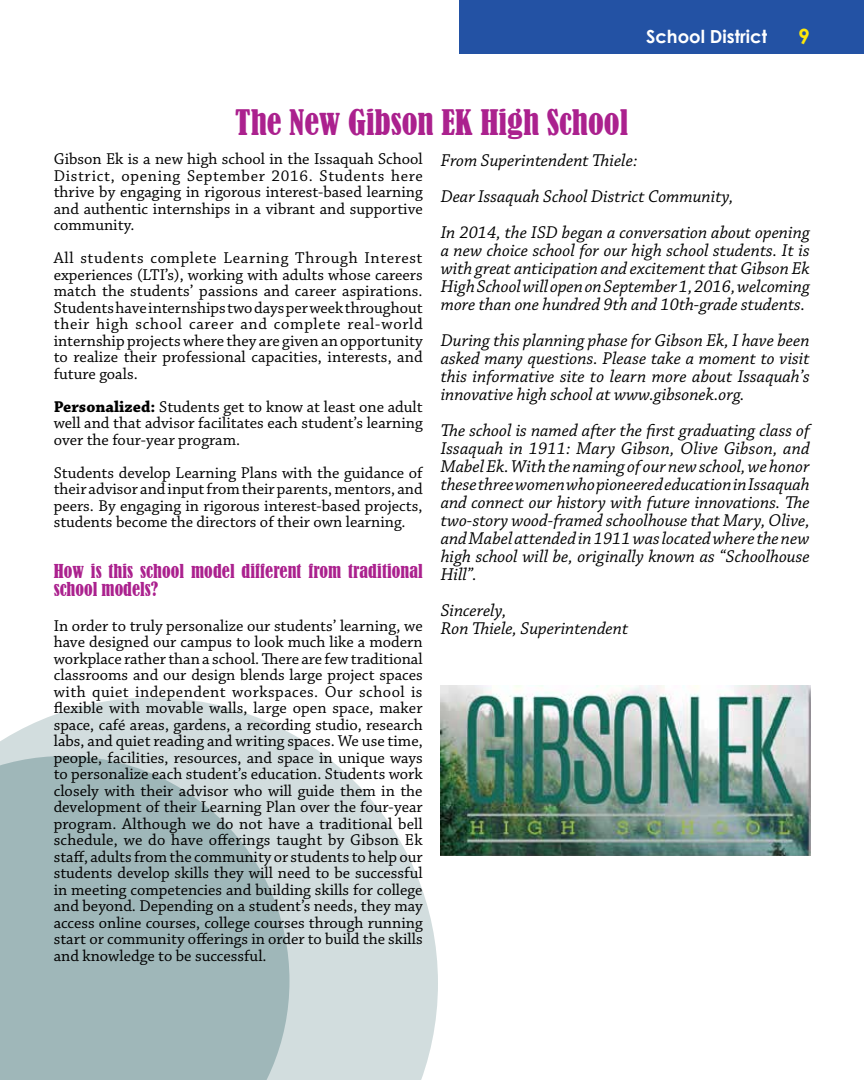
<style>
.page{position:relative;width:864px;height:1080px;background:#fff}
.page>*{position:absolute;margin:0;border:0;box-sizing:border-box;transform-origin:0 0}
.t1{font:condensed 33px "Bernard";color:#ab218e}
.t2{font:700 21px "Century Gothic";color:#fde70a}
.t3{font:italic 18px/18px "Chaparral Pro";color:#000;text-align:justify}
.t4{font:condensed 18px/18px "Bernard";letter-spacing:.005em;color:#ab218e}
.t5{font:700 18px "Century Gothic";color:#fff}
.t6{font:16.5px/16.5px "Chaparral Pro";color:#000;text-align:justify}
.s1{font-weight:700}
</style>
<div class="page">
<div style="left:459px;top:0;width:405px;height:54px;background:#2352a4"></div>
<svg style="left:0;top:698px;width:438px;height:382px;fill:#d2ddde"></svg>
<svg style="left:0;top:756px;width:290px;height:324px;background:#a5bbbd"></svg>
<img style="left:441px;top:685px;width:369px;height:170px">
<p class="t5" style="left:646px;top:22px;width:123px">School District</p>
<p class="t2" style="left:798px;top:20px;width:13px">9</p>
<h1 class="t1" style="left:235px;top:103px;width:395px">The New Gibson EK High School</h1>
<p class="t6" style="left:54px;top:152px;width:371px">Gibson Ek is a new high school in the Issaquah School District, opening September 2016. Students here thrive by engaging in rigorous interest-based learning and authentic internships in a vibrant and supportive community.</p>
<p class="t6" style="left:54px;top:251px;width:371px">All students complete Learning Through Interest experiences (LTI’s), working with adults whose careers match the students’ passions and career aspirations.<br>Students have internships two days per week throughout their high school career and complete real-world internship projects where they are given an opportunity to realize their professional capacities, interests, and future goals.</p>
<p class="t6" style="left:54px;top:399px;width:371px"><span class="s1">Personalized:</span> Students get to know at least one adult well and that advisor facilitates each student’s learning over the four-year program.</p>
<p class="t6" style="left:54px;top:465px;width:371px">Students develop Learning Plans with the guidance of their advisor and input from their parents, mentors, and peers. By engaging in rigorous interest-based projects, students become the directors of their own learning.</p>
<p class="t4" style="left:54px;top:563px;width:371px">How is this school model different from traditional school models?</p>
<p class="t6" style="left:54px;top:618px;width:371px">In order to truly personalize our students’ learning, we have designed our campus to look much like a modern workplace rather than a school. There are few traditional classrooms and our design blends large project spaces with quiet independent workspaces. Our school is flexible with movable walls, large open space, maker space, café areas, gardens, a recording studio, research labs, and quiet reading and writing spaces. We use time, people, facilities, resources, and space in unique ways to personalize each student’s education. Students work closely with their advisor who will guide them in the development of their Learning Plan over the four-year program. Although we do not have a traditional bell schedule, we do have offerings taught by Gibson Ek staff, adults from the community or students to help our students develop skills they will need to be successful in meeting competencies and building skills for college and beyond. Depending on a student’s needs, they may access online courses, college courses through running start or community offerings in order to build the skills and knowledge to be successful.</p>
<p class="t3" style="left:441px;top:143px;width:370px;line-height:36px;text-align:left">From Superintendent Thiele:<br>Dear Issaquah School District Community,<br>In 2014, the ISD began a conversation about opening</p>
<p class="t3" style="left:441px;top:242px;width:370px">a new choice school for our high school students. It is with great anticipation and excitement that Gibson Ek High School will open on September 1, 2016, welcoming more than one hundred 9th and 10th-grade students.</p>
<p class="t3" style="left:441px;top:332px;width:371px">During this planning phase for Gibson Ek, I have been asked many questions. Please take a moment to visit this informative site to learn more about Issaquah’s innovative high school at www.gibsonek.org.</p>
<p class="t3" style="left:441px;top:422px;width:371px">The school is named after the first graduating class of Issaquah in 1911: Mary Gibson, Olive Gibson, and Mabel Ek. With the naming of our new school, we honor these three women who pioneered education in Issaquah and connect our history with future innovations. The two-story wood-framed schoolhouse that Mary, Olive, and Mabel attended in 1911 was located where the new high school will be, originally known as “Schoolhouse Hill”.</p>
<p class="t3" style="left:441px;top:602px;width:189px">Sincerely,<br>Ron Thiele, Superintendent</p>
</div>
